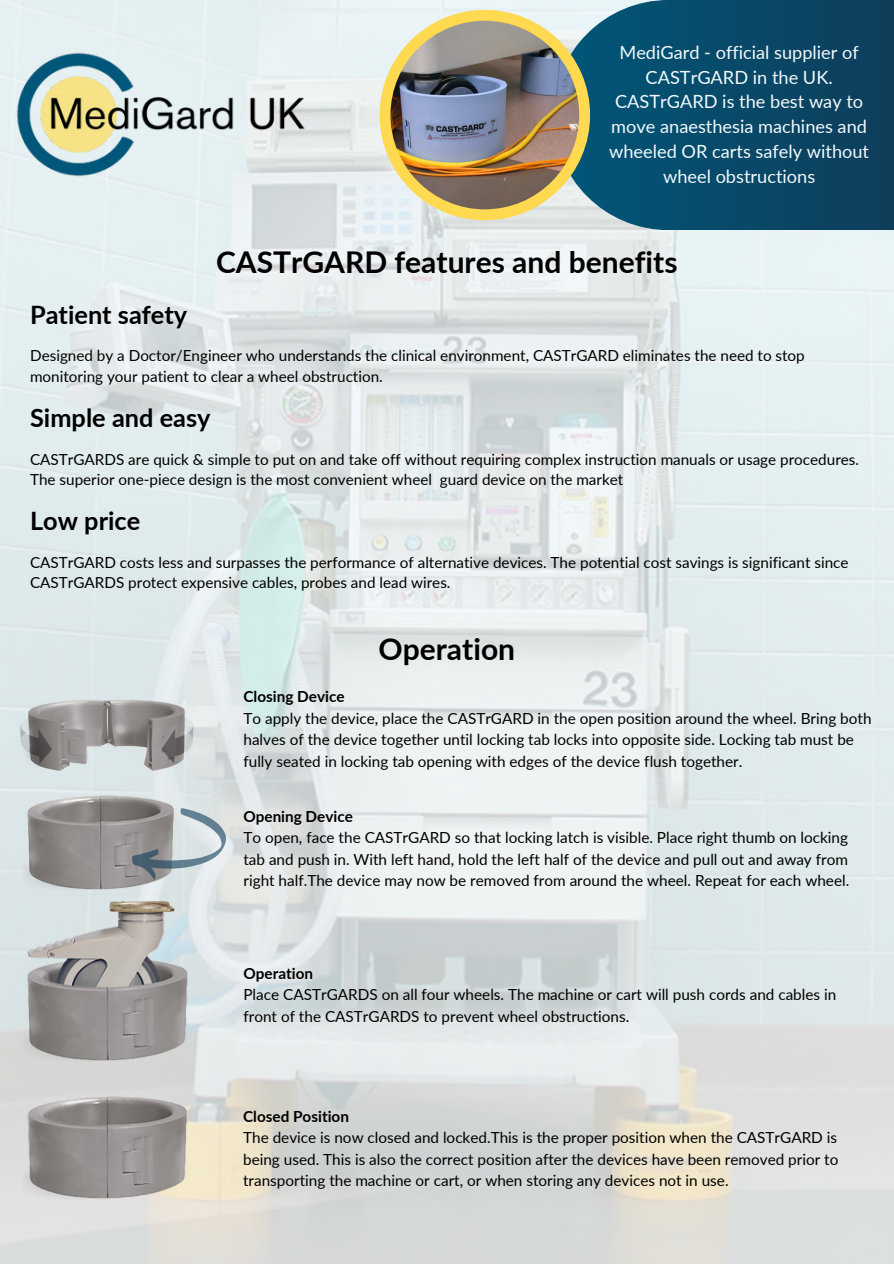
<style>
.page{position:relative;width:894px;height:1264px;background:#fff}
.page>*{position:absolute;margin:0;border:0;box-sizing:border-box;transform-origin:0 0}
.t1{font:700 30px "Lato";color:#000}
.t2{font:700 25.35px "Lato";color:#000}
.t3{font:18.15px/24.8px "Lato";color:#f2f9fc;text-align:center}
.t4{font:15.3px/21.3px "Lato";color:#000}
.t5{font:700 15.3px "Lato";color:#000}
</style>
<div class="page">
<img style="left:0;top:0;width:893px;height:1263px">
<img style="left:0;top:51px;width:322px;height:128px">
<svg style="left:553px;top:0;width:340px;height:230px;background:#165370"></svg>
<div style="left:379px;top:10px;width:211px;height:210px;background:#ffd950;border-radius:50%"></div>
<img style="left:390px;top:21px;width:189px;height:188px;border-radius:50%">
<img style="left:23px;top:1094px;width:170px;height:109px">
<img style="left:23px;top:901px;width:164px;height:171px">
<img style="left:16px;top:699px;width:178px;height:84px">
<img style="left:23px;top:794px;width:156px;height:100px">
<svg style="left:132px;top:808px;width:94px;height:72px;background:#aab1b4"></svg>
<h2 class="t3" style="left:609px;top:39px;width:261px">MediGard - official supplier of<br>CASTrGARD in the UK.<br>CASTrGARD is the best way to move anaesthesia machines and wheeled OR carts safely without wheel obstructions</h2>
<p class="t1" style="left:216px;top:244px;width:463px">CASTrGARD features and benefits</p>
<h2 class="t2" style="left:30px;top:299px;width:159px">Patient safety</h2>
<p class="t4" style="left:30px;top:345px;width:776px;line-height:20.2px">Designed by a Doctor/Engineer who understands the clinical environment, CASTrGARD eliminates the need to stop monitoring your patient to clear a wheel obstruction.</p>
<h1 class="t2" style="left:30px;top:402px;width:182px">Simple and easy</h1>
<p class="t4" style="left:30px;top:448px;width:830px;line-height:20.2px">CASTrGARDS are quick &amp; simple to put on and take off without requiring complex instruction manuals or usage procedures.<br>The superior one-piece design is the most convenient wheel guard device on the market</p>
<p class="t2" style="left:30px;top:505px;width:112px">Low price</p>
<p class="t4" style="left:30px;top:552px;width:819px;line-height:20.2px">CASTrGARD costs less and surpasses the performance of alternative devices. The potential cost savings is significant since<br>CASTrGARDS protect expensive cables, probes and lead wires.</p>
<p class="t1" style="left:378px;top:630px;width:138px">Operation</p>
<p class="t5" style="left:243px;top:687px;width:103px">Closing Device</p>
<p class="t4" style="left:243px;top:707px;width:629px">To apply the device, place the CASTrGARD in the open position around the wheel. Bring both halves of the device together until locking tab locks into opposite side. Locking tab must be fully seated in locking tab opening with edges of the device flush together.</p>
<p class="t5" style="left:243px;top:807px;width:111px">Opening Device</p>
<p class="t4" style="left:243px;top:826px;width:607px;text-align:justify">To open, face the CASTrGARD so that locking latch is visible. Place right thumb on locking tab and push in. With left hand, hold the left half of the device and pull out and away from right half.The device may now be removed from around the wheel. Repeat for each wheel.</p>
<p class="t5" style="left:243px;top:963px;width:71px">Operation</p>
<p class="t4" style="left:243px;top:983px;width:594px">Place CASTrGARDS on all four wheels. The machine or cart will push cords and cables in front of the CASTrGARDS to prevent wheel obstructions.</p>
<p class="t5" style="left:243px;top:1106px;width:107px">Closed Position</p>
<p class="t4" style="left:243px;top:1126px;width:596px;text-align:justify">The device is now closed and locked.This is the proper position when the CASTrGARD is being used. This is also the correct position after the devices have been removed prior to transporting the machine or cart, or when storing any devices not in use.</p>
</div>
